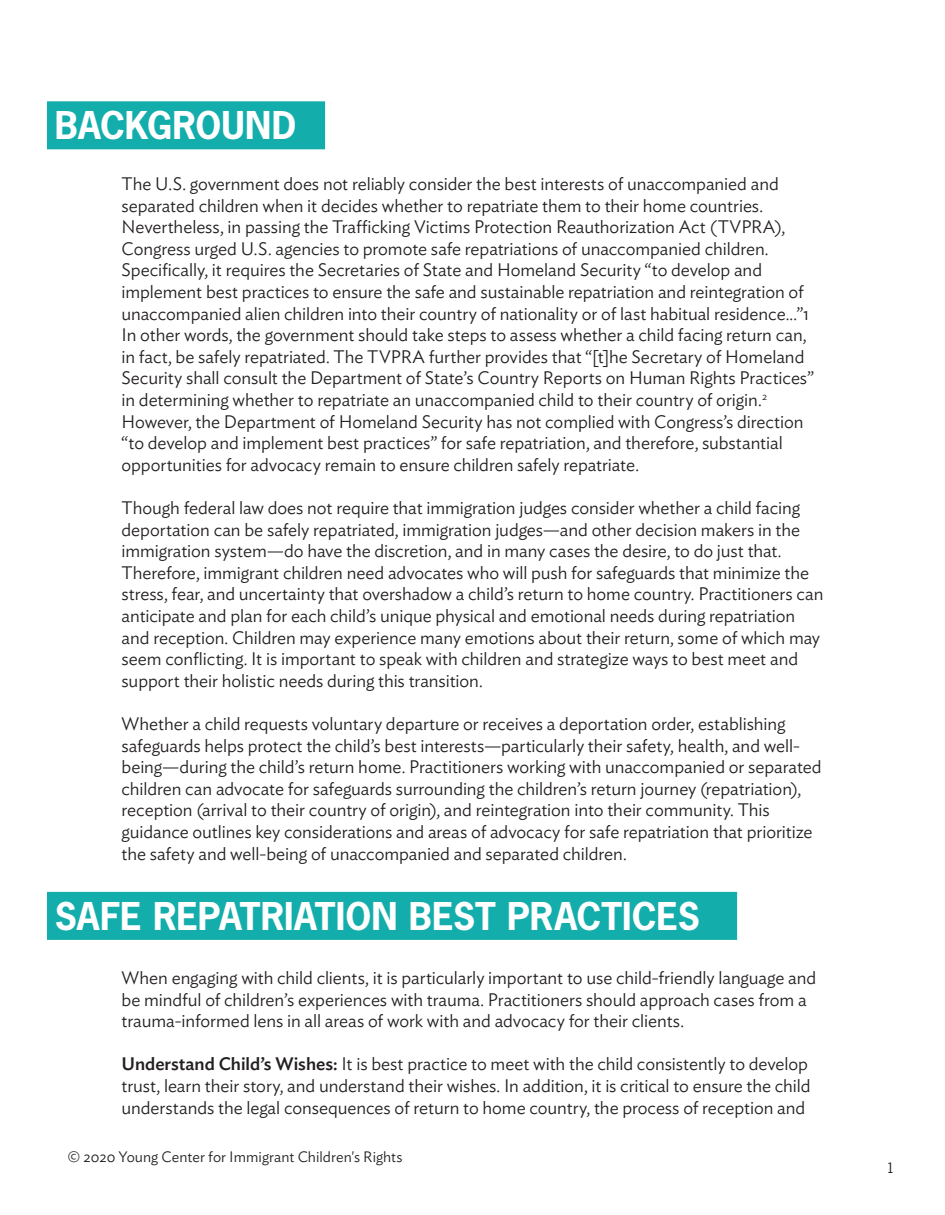
<style>
.page{position:relative;width:945px;height:1215px;background:#fff}
.page>*{position:absolute;margin:0;border:0;box-sizing:border-box;transform-origin:0 0}
._01_Main_Header_-_Br{font:700 36px "News Gothic Std";letter-spacing:-.005em;color:#fff}
._01a_Header_Master_P{font:300 18px/21.6px "Ideal Sans";letter-spacing:-.005em;color:#231f20}
._01a_Header_Master_P-2{font:300 15px "Ideal Sans";letter-spacing:.005em;color:#231f20}
._01a_Header_Master_P-3{font:13.5px "News Gothic Std";color:#231f20}
.s1{font-weight:500}
</style>
<div class="page">
<div style="left:47px;top:892px;width:690px;height:48px;background:#13aeac;border:2px solid #13aeac"></div>
<div style="left:47px;top:101px;width:278px;height:48px;background:#13aeac;border:2px solid #13aeac"></div>
<p class="_01_Main_Header_-_Br" style="left:55px;top:101px;width:243px">BACKGROUND</p>
<p class="_01a_Header_Master_P" style="left:122px;top:171px;width:659px">The U.S. government does not reliably consider the best interests of unaccompanied and separated children when it decides whether to repatriate them to their home countries.</p>
<p class="_01a_Header_Master_P" style="left:122px;top:215px;width:665px">Nevertheless, in passing the Trafficking Victims Protection Reauthorization Act (TVPRA),<br>Congress urged U.S. agencies to promote safe repatriations of unaccompanied children.</p>
<p class="_01a_Header_Master_P" style="left:122px;top:258px;width:694px">Specifically, it requires the Secretaries of State and Homeland Security “to develop and implement best practices to ensure the safe and sustainable repatriation and reintegration of unaccompanied alien children into their country of nationality or of last habitual residence...”1<br>In other words, the government should take steps to assess whether a child facing return can, in fact, be safely repatriated. The TVPRA further provides that “[t]he Secretary of Homeland Security shall consult the Department of State’s Country Reports on Human Rights Practices” in determining whether to repatriate an unaccompanied child to their country of origin.<sup>2<br></sup>However, the Department of Homeland Security has not complied with Congress’s direction “to develop and implement best practices” for safe repatriation, and therefore, substantial opportunities for advocacy remain to ensure children safely repatriate.</p>
<p class="_01a_Header_Master_P" style="left:122px;top:495px;width:680px;text-align:justify">Though federal law does not require that immigration judges consider whether a child facing deportation can be safely repatriated, immigration judges—and other decision makers in the immigration system—do have the discretion, and in many cases the desire, to do just that.</p>
<p class="_01a_Header_Master_P" style="left:122px;top:560px;width:704px">Therefore, immigrant children need advocates who will push for safeguards that minimize the stress, fear, and uncertainty that overshadow a child’s return to home country. Practitioners can anticipate and plan for each child’s unique physical and emotional needs during repatriation and reception. Children may experience many emotions about their return, some of which may seem conflicting. It is important to speak with children and strategize ways to best meet and support their holistic needs during this transition.</p>
<p class="_01a_Header_Master_P" style="left:122px;top:711px;width:702px">Whether a child requests voluntary departure or receives a deportation order, establishing safeguards helps protect the child’s best interests—particularly their safety, health, and well&shy;being—during the child’s return home. Practitioners working with unaccompanied or separated children can advocate for safeguards surrounding the children’s return journey (repatriation), reception (arrival to their country of origin), and reintegration into their community. This guidance outlines key considerations and areas of advocacy for safe repatriation that prioritize the safety and well-being of unaccompanied and separated children.</p>
<p class="_01_Main_Header_-_Br" style="left:55px;top:892px;width:647px">SAFE REPATRIATION BEST PRACTICES</p>
<p class="_01a_Header_Master_P" style="left:122px;top:965px;width:696px">When engaging with child clients, it is particularly important to use child-friendly language and be mindful of children’s experiences with trauma. Practitioners should approach cases from a trauma-informed lens in all areas of work with and advocacy for their clients.</p>
<p class="_01a_Header_Master_P" style="left:122px;top:1052px;width:691px"><span class="s1">Understand Child’s Wishes:</span> It is best practice to meet with the child consistently to develop trust, learn their story, and understand their wishes. In addition, it is critical to ensure the child understands the legal consequences of return to home country, the process of reception and</p>
<p class="_01a_Header_Master_P-2" style="left:68px;top:1146px;width:337px">© 2020 Young Center for Immigrant Children's Rights</p>
<p class="_01a_Header_Master_P-3" style="left:887px;top:1159px;width:9px">1</p>
</div>
